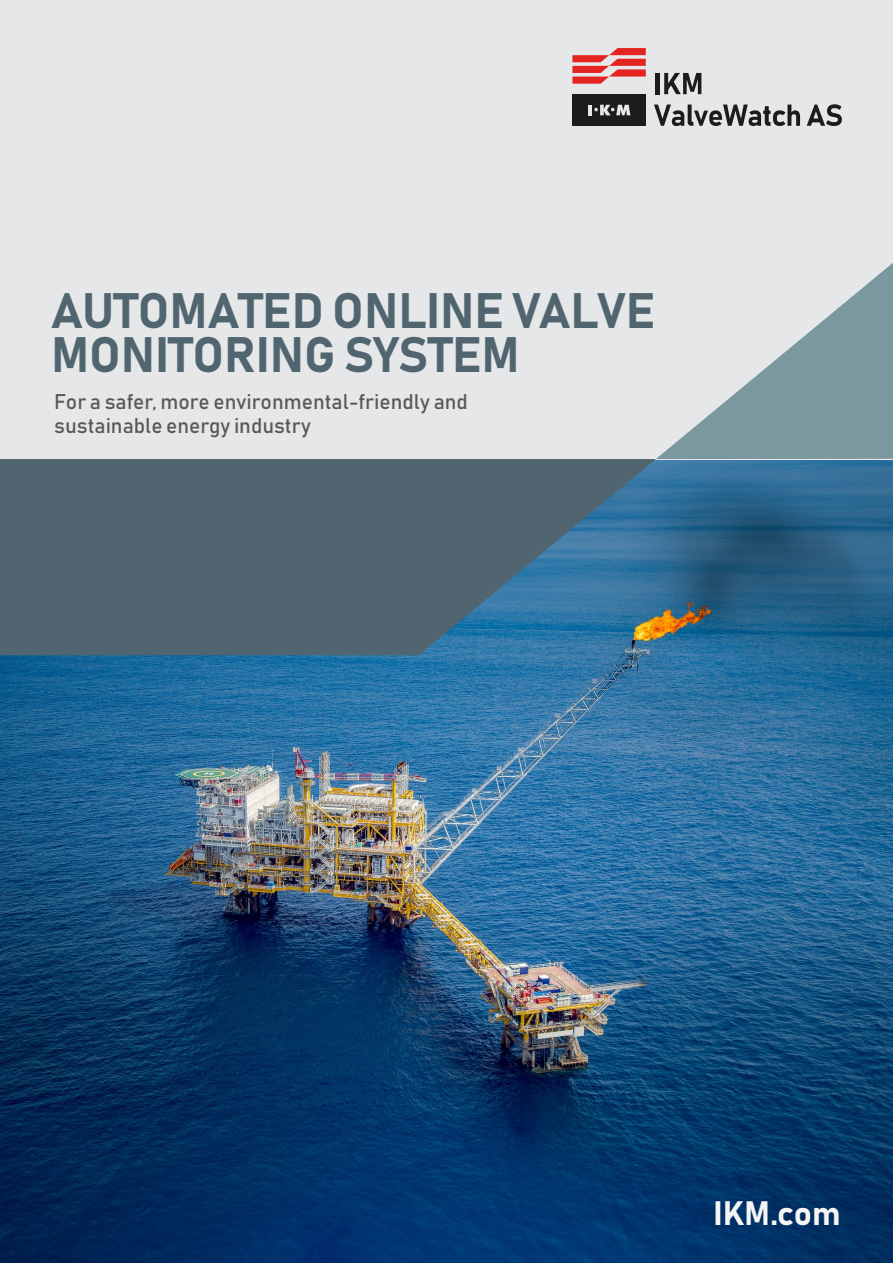
<style>
.page{position:relative;width:893px;height:1263px;background:#fff}
.page>*{position:absolute;margin:0;border:0;box-sizing:border-box;transform-origin:0 0}
.t1{font:49.05px/44.1px "Bahnschrift";color:#50656f}
.t2{font:33.45px "Bahnschrift";color:#f5f5f5}
.t3{font:21px/24px "Bahnschrift";color:#58595b}
</style>
<div class="page">
<img style="left:0;top:459px;width:893px;height:804px">
<div style="left:0;top:0;width:893px;height:459px;background:#e6e7e8"></div>
<svg style="left:0;top:459px;width:656px;height:196px;background:#4b6878"></svg>
<svg style="left:656px;top:263px;width:237px;height:196px"></svg>
<div style="left:572px;top:94px;width:74px;height:32px;background:#1c1c1c"></div>
<svg style="left:572px;top:48px;width:74px;height:36px"></svg>
<hr style="left:588px;top:105px;width:4px;height:10px;background:#e6e7e8">
<svg style="left:594px;top:105px;width:36px;height:10px"></svg>
<hr style="left:656px;top:73px;width:4px;height:21px;background:#1c1c1c">
<svg style="left:664px;top:73px;width:37px;height:21px"></svg>
<svg style="left:654px;top:105px;width:146px;height:21px"></svg>
<svg style="left:807px;top:104px;width:35px;height:22px"></svg>
<h1 class="t1" style="left:51px;top:288px;width:606px">AUTOMATED ONLINE VALVE<br>MONITORING SYSTEM</h1>
<p class="t3" style="left:54px;top:389px;width:415px">For a safer, more environmental-friendly and sustainable energy industry</p>
<h2 class="t2" style="left:714px;top:1192px;width:129px">IKM.com</h2>
</div>
